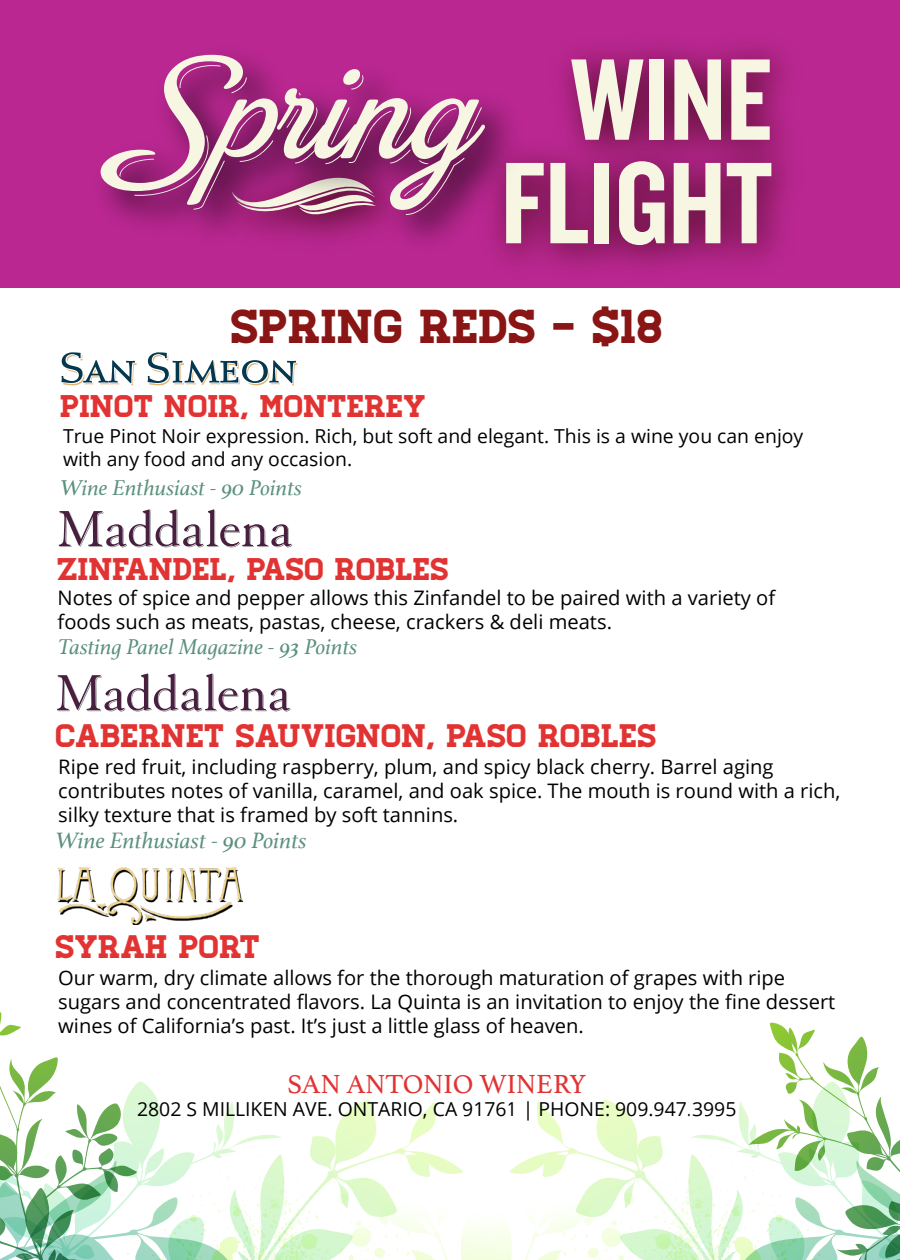
<style>
.page{position:relative;width:900px;height:1260px;background:#fff}
.page>*{position:absolute;margin:0;border:0;box-sizing:border-box;transform-origin:0 0}
.t1{font:158.5px "Brand Shade Pro";letter-spacing:.005em;color:#f6f6e3}
.t2{font:120.5px/103.5px "Knockout HTF49 Liteweight";color:#f6f6e3;text-align:center}
.t3{font:47.5px "Homestead";color:#891515}
.t4{font:32.5px "Homestead";color:#e23333}
.t5{font:31.25px "Homestead";color:#e23333}
.t6{font:27.5px "Athelas";color:#e23333}
.t7{font:italic 23.5px "Athelas";color:#5b917c}
.t8{font:italic 22.5px "Athelas";color:#5b917c}
.t9{font:20px/24px "Open Sans";color:#000}
.t10{font:19.25px/23px "Open Sans";color:#000}
</style>
<div class="page">
<svg style="left:61px;top:352px;width:76px;height:34px"></svg>
<svg style="left:148px;top:352px;width:149px;height:34px"></svg>
<svg style="left:57px;top:673px;width:234px;height:38px"></svg>
<img style="left:58px;top:868px;width:185px;height:57px">
<svg style="left:0;top:1012px;width:900px;height:248px"></svg>
<svg style="left:0;top:0;width:900px;height:288px;background:#ae2385"></svg>
<img style="left:104px;top:57px;width:438px;height:211px">
<svg style="left:59px;top:509px;width:233px;height:38px"></svg>
<h1 class="t1" style="left:125px;top:11px;width:357px">Spring</h1>
<h2 class="t2" style="left:501px;top:51px;width:273px">WINE<br>FLIGHT</h2>
<h3 class="t3" style="left:232px;top:299px;width:434px">SPRING REDS - $18</h3>
<h3 class="t5" style="left:61px;top:388px;width:367px">PINOT NOIR, MONTEREY</h3>
<p class="t10" style="left:63px;top:424px;width:742px">True Pinot Noir expression. Rich, but soft and elegant. This is a wine you can enjoy with any food and any occasion.</p>
<p class="t8" style="left:61px;top:470px;width:243px">Wine Enthusiast - 90 Points</p>
<h3 class="t5" style="left:58px;top:551px;width:393px">ZINFANDEL, PASO ROBLES</h3>
<p class="t9" style="left:58px;top:585px;width:719px">Notes of spice and pepper allows this Zinfandel to be paired with a variety of foods such as meats, pastas, cheese, crackers &amp; deli meats.</p>
<p class="t8" style="left:58px;top:629px;width:301px">Tasting Panel Magazine - 93 Points</p>
<h3 class="t4" style="left:56px;top:716px;width:603px">CABERNET SAUVIGNON, PASO ROBLES</h3>
<p class="t9" style="left:58px;top:754px;width:784px">Ripe red fruit, including raspberry, plum, and spicy black cherry. Barrel aging contributes notes of vanilla, caramel, and oak spice. The mouth is round with a rich, silky texture that is framed by soft tannins.</p>
<p class="t7" style="left:56px;top:822px;width:252px">Wine Enthusiast - 90 Points</p>
<h3 class="t4" style="left:56px;top:928px;width:206px">SYRAH PORT</h3>
<p class="t9" style="left:58px;top:966px;width:779px">Our warm, dry climate allows for the thorough maturation of grapes with ripe sugars and concentrated flavors. La Quinta is an invitation to enjoy the fine dessert wines of California’s past. It’s just a little glass of heaven.</p>
<h3 class="t6" style="left:287px;top:1062px;width:300px">SAN ANTONIO WINERY</h3>
<p class="t10" style="left:137px;top:1098px;width:601px">2802 S MILLIKEN AVE. ONTARIO, CA 91761 | PHONE: 909.947.3995</p>
</div>
